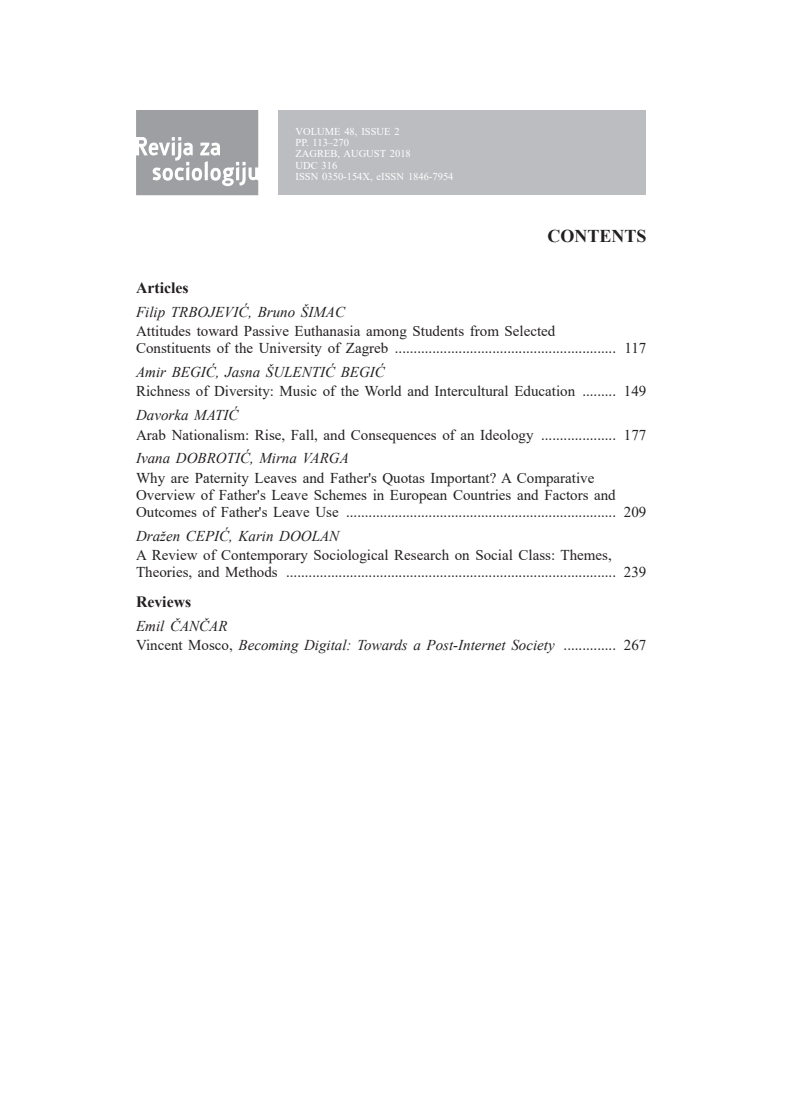
<style>
.page{position:relative;width:808px;height:1106px;background:#fff}
.page>*{position:absolute;margin:0;border:0;box-sizing:border-box;transform-origin:0 0}
.Sadr_Sadrzaj{font:700 18px "Times New Roman";color:#231f20}
.Sadr_Pdn{font:700 15.75px "Times New Roman";color:#231f20}
.Sadr_Naslov_teksta{font:15px/17.2px "Times New Roman";color:#231f20}
.Sadr_Ime{font:italic 15px "Times New Roman";color:#231f20}
.Sadr_Naslov_teksta-2{font:italic 15px "Times New Roman";color:#231f20}
.Godina_u_glavi{font:10.5px/11.2px "Times New Roman";color:#fff}
.s1{font-style:normal}
</style>
<div class="page">
<div style="left:278px;top:111px;width:368px;height:84px;background:#bcbdc0"></div>
<svg style="left:136px;top:111px;width:122px;height:84px;background:#abadaf"></svg>
<p class="Godina_u_glavi" style="left:296px;top:125px;width:159px">VOLUME 48, ISSUE 2<br>PP. 113–270<br>ZAGREB, AUGUST 2018<br>UDC 316<br>ISSN 0350-154X, eISSN 1846-7954</p>
<p class="Sadr_Sadrzaj" style="left:547px;top:223px;width:101px">CONTENTS</p>
<p class="Sadr_Pdn" style="left:136px;top:276px;width:54px">Articles</p>
<p class="Sadr_Ime" style="left:136px;top:301px;width:210px">Filip TRBOJEVIĆ, Bruno ŠIMAC</p>
<p class="Sadr_Naslov_teksta" style="left:136px;top:322px;width:512px">Attitudes toward Passive Euthanasia among Students from Selected<br>Constituents of the University of Zagreb ........................................................... 117</p>
<p class="Sadr_Ime" style="left:136px;top:362px;width:250px">Amir BEGIĆ, Jasna ŠULENTIĆ BEGIĆ</p>
<p class="Sadr_Naslov_teksta" style="left:136px;top:382px;width:512px">Richness of Diversity: Music of the World and Intercultural Education ......... 149</p>
<p class="Sadr_Ime" style="left:136px;top:405px;width:104px">Davorka MATIĆ</p>
<p class="Sadr_Naslov_teksta" style="left:136px;top:425px;width:512px">Arab Nationalism: Rise, Fall, and Consequences of an Ideology .................... 177</p>
<p class="Sadr_Ime" style="left:136px;top:448px;width:214px">Ivana DOBROTIĆ, Mirna VARGA</p>
<p class="Sadr_Naslov_teksta" style="left:136px;top:468px;width:512px">Why are Paternity Leaves and Father's Quotas Important? A Comparative<br>Overview of Father's Leave Schemes in European Countries and Factors and<br>Outcomes of Father's Leave Use ........................................................................ 209</p>
<p class="Sadr_Ime" style="left:136px;top:525px;width:205px">Dražen CEPIĆ, Karin DOOLAN</p>
<p class="Sadr_Naslov_teksta" style="left:136px;top:546px;width:512px">A Review of Contemporary Sociological Research on Social Class: Themes,<br>Theories, and Methods ........................................................................................ 239</p>
<p class="Sadr_Pdn" style="left:136px;top:590px;width:57px">Reviews</p>
<p class="Sadr_Ime" style="left:136px;top:615px;width:93px">Emil ČANČAR</p>
<p class="Sadr_Naslov_teksta-2" style="left:136px;top:635px;width:512px"><span class="s1">Vincent Mosco,</span> Becoming Digital: Towards a Post-Internet Society <span class="s1">.............. 267</span></p>
</div>
